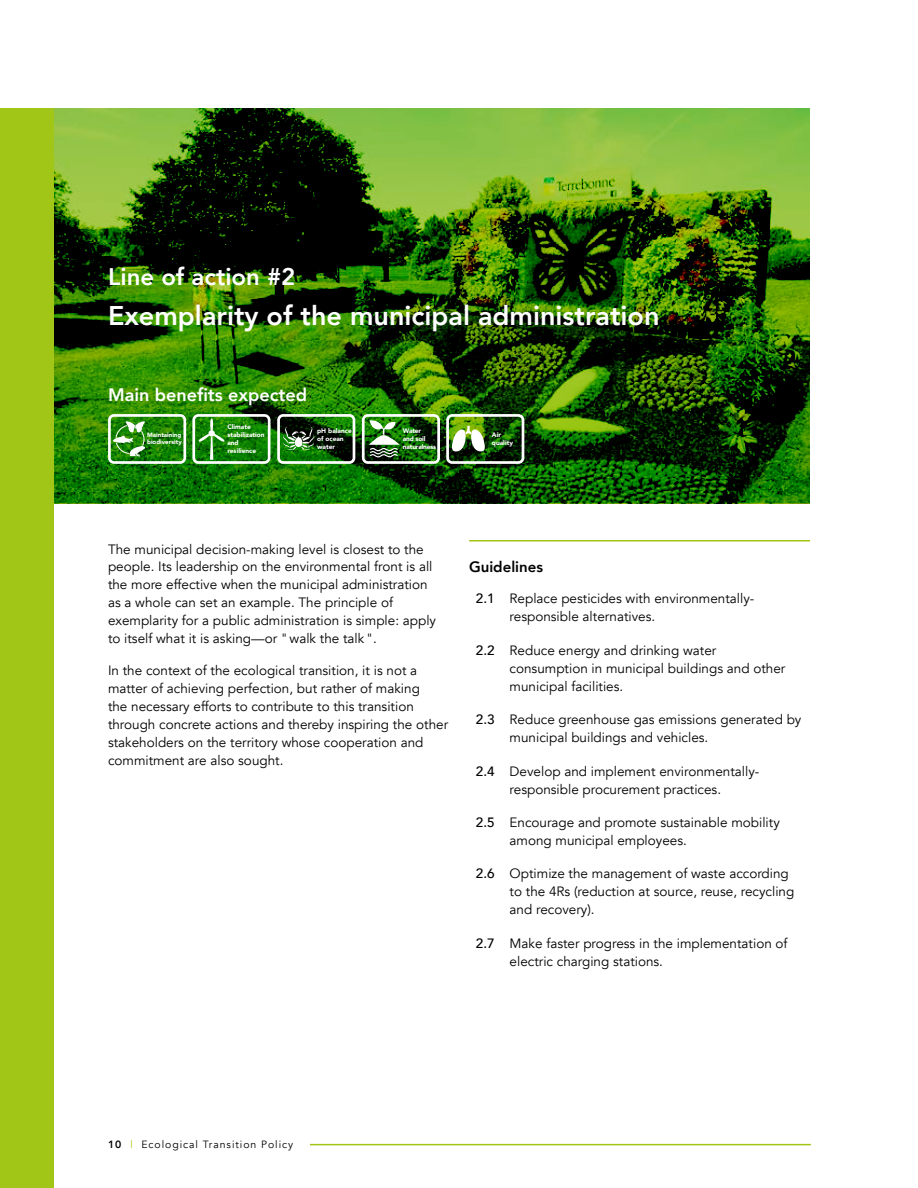
<style>
.page{position:relative;width:918px;height:1188px;background:#fff}
.page>*{position:absolute;margin:0;border:0;box-sizing:border-box;transform-origin:0 0}
.t1{font:800 27px "Avenir";color:#fff}
.t2{font:800 24px "Avenir";color:#fff}
.t3{font:800 18px "Avenir";color:#fff}
.t4{font:800 15px "Avenir";color:#000}
.t5{font:13.5px/18px "Avenir";color:#000}
.t6{font:10.5px "Avenir";letter-spacing:.09em;color:#000}
.t7{font:900 6.6px/7.8px "Avenir";color:#fff}
.t8{font:900 6.6px/7.8px "Avenir";letter-spacing:-.03em;color:#fff}
.t9{font:900 6.15px/7.4px "Avenir";color:#fff}
.s1{font-weight:500}
.s2{font-weight:800}
.s3{color:#a2c617}
</style>
<div class="page">
<div style="left:0;top:108px;width:54px;height:1080px;background:#a2c617"></div>
<hr style="left:310px;top:1144px;width:501px;height:1px;background:#a2c617">
<img style="left:54px;top:108px;width:756px;height:144px">
<svg style="left:54px;top:252px;width:756px;height:251px;background:#1b5300"></svg>
<hr style="left:469px;top:540px;width:341px;height:2px;background:#a2c617">
<div style="left:108px;top:414px;width:78px;height:50px;border:3px solid #fff;border-radius:5px"></div>
<svg style="left:111px;top:421px;width:36px;height:36px"></svg>
<div style="left:193px;top:414px;width:78px;height:50px;border:3px solid #fff;border-radius:5px"></div>
<svg style="left:198px;top:418px;width:27px;height:42px"></svg>
<div style="left:362px;top:414px;width:78px;height:50px;border:3px solid #fff;border-radius:5px"></div>
<svg style="left:369px;top:419px;width:31px;height:40px"></svg>
<div style="left:446px;top:414px;width:78px;height:50px;border:3px solid #fff;border-radius:5px"></div>
<svg style="left:451px;top:425px;width:35px;height:28px"></svg>
<div style="left:277px;top:414px;width:78px;height:50px;border:3px solid #fff;border-radius:5px"></div>
<svg style="left:283px;top:426px;width:32px;height:24px"></svg>
<h2 class="t2" style="left:108px;top:258px;width:189px">Line of action #2</h2>
<h1 class="t1" style="left:108px;top:294px;width:553px">Exemplarity of the municipal administration</h1>
<h3 class="t3" style="left:108px;top:381px;width:201px">Main benefits expected</h3>
<p class="t9" style="left:147px;top:431px;width:36px">Maintaining biodiversity</p>
<p class="t7" style="left:227px;top:423px;width:39px">Climate stabilization and resilience</p>
<p class="t8" style="left:403px;top:427px;width:35px">Water<br>and soil naturalness</p>
<p class="t7" style="left:492px;top:431px;width:23px">Air quality</p>
<p class="t7" style="left:317px;top:427px;width:36px">pH balance of ocean water</p>
<p class="t5" style="left:108px;top:540px;width:330px">The municipal decision-making level is closest to the people. Its leadership on the environmental front is all the more effective when the municipal administration as a whole can set an example. The principle of exemplarity for a public administration is simple: apply to itself what it is asking—or "walk the talk".</p>
<p class="t5" style="left:108px;top:662px;width:342px">In the context of the ecological transition, it is not a matter of achieving perfection, but rather of making<br>the necessary efforts to contribute to this transition through concrete actions and thereby inspiring the other stakeholders on the territory whose cooperation and commitment are also sought.</p>
<p class="t4" style="left:469px;top:555px;width:75px">Guidelines</p>
<p class="t5" style="left:510px;top:590px;width:246px;text-indent:-34px"><span class="s1">2.1</span> Replace pesticides with environmentally&shy;responsible alternatives.</p>
<p class="t5" style="left:510px;top:641px;width:277px;text-indent:-34px"><span class="s1">2.2</span> Reduce energy and drinking water consumption in municipal buildings and other municipal facilities.</p>
<p class="t5" style="left:510px;top:711px;width:293px;text-indent:-34px"><span class="s1">2.3</span> Reduce greenhouse gas emissions generated by municipal buildings and vehicles.</p>
<p class="t5" style="left:476px;top:762px;width:285px;text-align:center"><span class="s1">2.4</span> Develop and implement environmentally&shy;responsible procurement practices.</p>
<p class="t5" style="left:510px;top:814px;width:272px;text-indent:-34px"><span class="s1">2.5</span> Encourage and promote sustainable mobility among municipal employees.</p>
<p class="t5" style="left:510px;top:865px;width:286px;text-indent:-34px"><span class="s1">2.6</span> Optimize the management of waste according to the 4Rs (reduction at source, reuse, recycling and recovery).</p>
<p class="t5" style="left:510px;top:934px;width:279px;text-indent:-34px"><span class="s1">2.7</span> Make faster progress in the implementation of electric charging stations.</p>
<p class="t6" style="left:108px;top:1138px;width:187px"><span class="s2">10</span> <span class="s3">|</span> Ecological Transition Policy</p>
</div>
